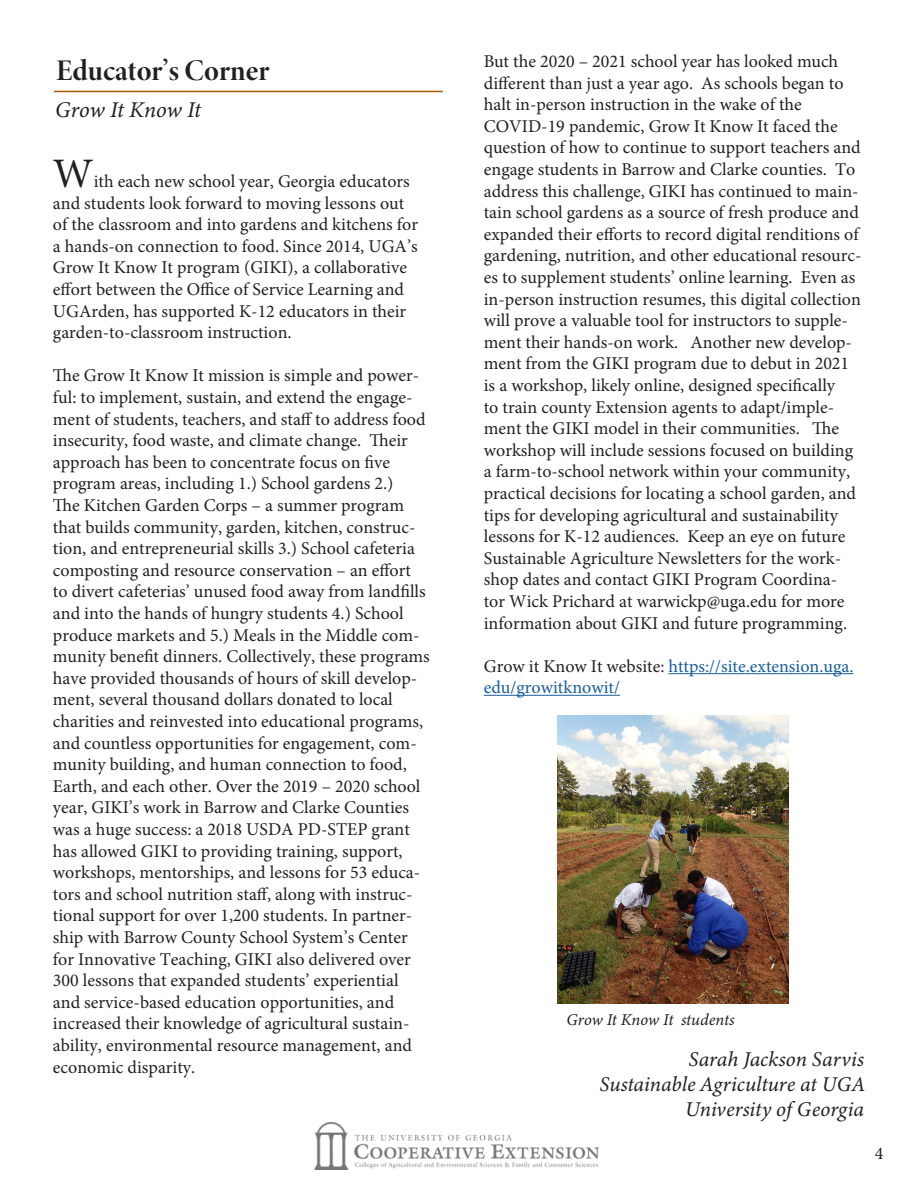
<style>
.page{position:relative;width:918px;height:1188px;background:#fff}
.page>*{position:absolute;margin:0;border:0;box-sizing:border-box;transform-origin:0 0}
.t1{font:42px "Minion Pro";color:#231f20}
.t2{font:30px "Minion Variable Concept";color:#231f20}
.t3{font:italic 22.5px "Minion Variable Concept";color:#231f20}
.t4{font:italic 21px "Minion Variable Concept";color:#231f20}
.t5{font:18px/21.6px "Minion Pro";color:#231f20}
.t6{font:18px/21.6px "Minion Pro";color:#175d9e}
.t7{font:italic 16.5px "Minion Variable Concept";color:#231f20}
.s1{color:#231f20}
</style>
<div class="page">
<img style="left:315px;top:1122px;width:284px;height:48px">
<hr style="left:54px;top:91px;width:389px;height:1px;background:#a65a00">
<hr style="left:669px;top:673px;width:185px;height:1px;background:#175d9e">
<hr style="left:484px;top:695px;width:136px;height:1px;background:#175d9e">
<img style="left:558px;top:715px;width:230px;height:288px">
<p class="t2" style="left:56px;top:49px;width:215px">Educator’s Corner</p>
<p class="t3" style="left:55px;top:94px;width:147px">Grow It Know It</p>
<p class="t1" style="left:53px;top:146px;width:42px">W</p>
<p class="t5" style="left:53px;top:171px;width:367px;text-indent:41px">ith each new school year, Georgia educators and students look forward to moving lessons out of the classroom and into gardens and kitchens for a hands-on connection to food. Since 2014, UGA’s Grow It Know It program (GIKI), a collaborative effort between the Office of Service Learning and UGArden, has supported K-12 educators in their garden-to-classroom instruction.</p>
<p class="t5" style="left:53px;top:365px;width:379px">The Grow It Know It mission is simple and power&shy;ful: to implement, sustain, and extend the engage&shy;ment of students, teachers, and staff to address food insecurity, food waste, and climate change. Their approach has been to concentrate focus on five program areas, including 1.) School gardens 2.)<br>The Kitchen Garden Corps – a summer program that builds community, garden, kitchen, construc&shy;tion, and entrepreneurial skills 3.) School cafeteria composting and resource conservation – an effort to divert cafeterias’ unused food away from landfills and into the hands of hungry students 4.) School produce markets and 5.) Meals in the Middle com&shy;munity benefit dinners. Collectively, these programs have provided thousands of hours of skill develop&shy;ment, several thousand dollars donated to local charities and reinvested into educational programs, and countless opportunities for engagement, com&shy;munity building, and human connection to food, Earth, and each other. Over the 2019 – 2020 school year, GIKI’s work in Barrow and Clarke Counties was a huge success: a 2018 USDA PD-STEP grant has allowed GIKI to providing training, support, workshops, mentorships, and lessons for 53 educa&shy;tors and school nutrition staff, along with instruc&shy;tional support for over 1,200 students. In partner&shy;ship with Barrow County School System’s Center for Innovative Teaching, GIKI also delivered over 300 lessons that expanded students’ experiential and service-based education opportunities, and increased their knowledge of agricultural sustain&shy;ability, environmental resource management, and economic disparity.</p>
<p class="t5" style="left:484px;top:51px;width:356px">But the 2020 – 2021 school year has looked much</p>
<p class="t5" style="left:484px;top:72px;width:361px">different than just a year ago. As schools began to halt in-person instruction in the wake of the</p>
<p class="t5" style="left:484px;top:115px;width:379px">COVID-19 pandemic, Grow It Know It faced the question of how to continue to support teachers and engage students in Barrow and Clarke counties. To address this challenge, GIKI has continued to main&shy;tain school gardens as a source of fresh produce and expanded their efforts to record digital renditions of gardening, nutrition, and other educational resourc&shy;es to supplement students’ online learning. Even as in-person instruction resumes, this digital collection will prove a valuable tool for instructors to supple&shy;ment their hands-on work. Another new develop&shy;ment from the GIKI program due to debut in 2021 is a workshop, likely online, designed specifically<br>to train county Extension agents to adapt/imple&shy;ment the GIKI model in their communities. The workshop will include sessions focused on building a farm-to-school network within your community, practical decisions for locating a school garden, and tips for developing agricultural and sustainability lessons for K-12 audiences. Keep an eye on future Sustainable Agriculture Newsletters for the work&shy;shop dates and contact GIKI Program Coordina&shy;tor Wick Prichard at warwickp@uga.edu for more information about GIKI and future programming.</p>
<p class="t6" style="left:484px;top:655px;width:371px"><span class="s1">Grow it Know It website:</span> https://site.extension.uga. edu/growitknowit/</p>
<p class="t7" style="left:566px;top:1008px;width:170px">Grow It Know It students</p>
<p class="t4" style="left:688px;top:1045px;width:177px">Sarah Jackson Sarvis</p>
<p class="t4" style="left:600px;top:1070px;width:266px">Sustainable Agriculture at UGA</p>
<p class="t4" style="left:685px;top:1095px;width:180px">University of Georgia</p>
<p class="t5" style="left:875px;top:1143px;width:10px">4</p>
</div>
